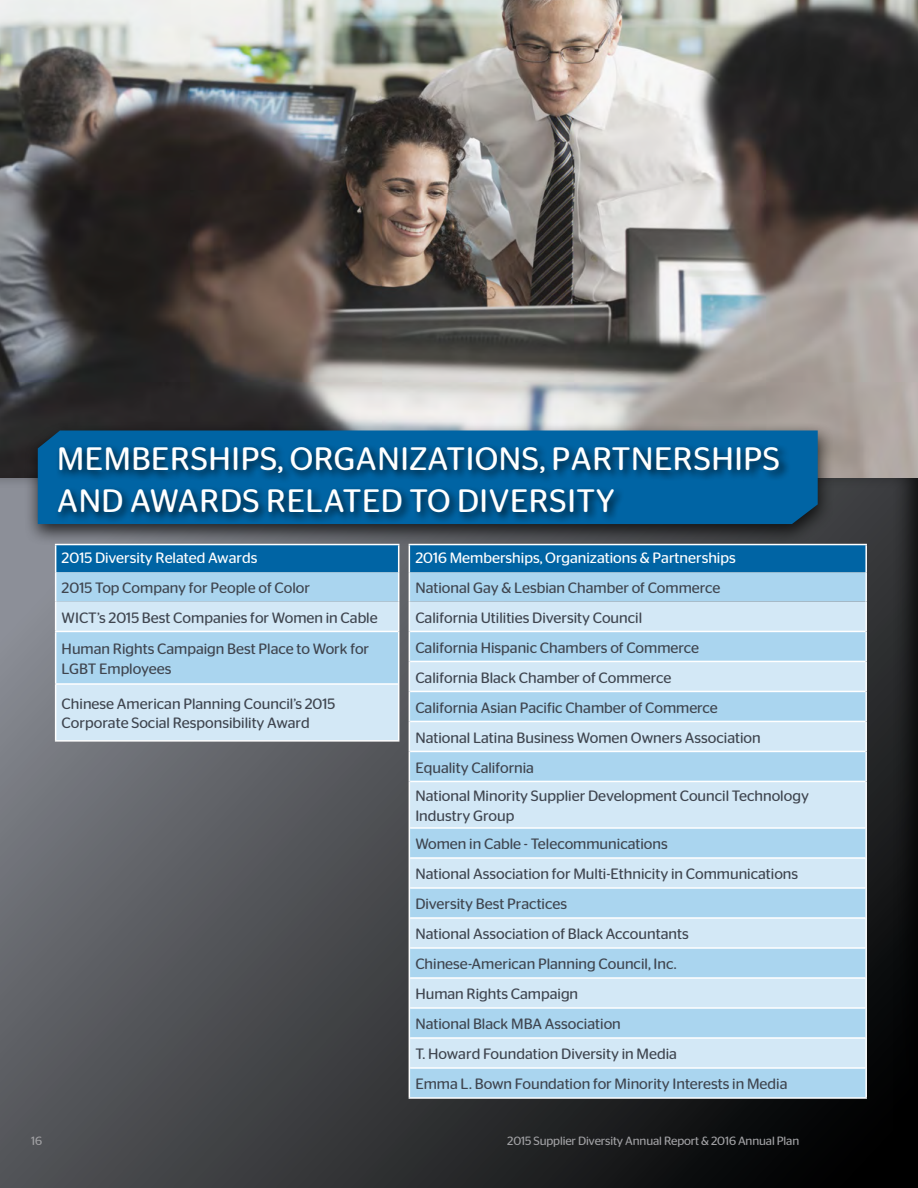
<style>
.page{position:relative;width:918px;height:1188px;background:#fff}
.page>*{position:absolute;margin:0;border:0;box-sizing:border-box;transform-origin:0 0}
.t1{font:32.4px/42.2px "TWC Round";letter-spacing:.02em;color:#fff}
.t2{font:15px/30px "TWC Round";color:#3f454f}
.t3{font:15px "TWC Round";color:#fff}
.t4{font:12px "TWC Round";letter-spacing:-.01em;color:#a1a1a4}
</style>
<div class="page">
<div style="left:0;top:476px;width:918px;height:712px;background:#000;opacity:.75"></div>
<img style="left:0;top:0;width:918px;height:477px">
<div style="left:24px;top:422px;width:811px;height:124px;background:#000;opacity:.75"></div>
<svg style="left:38px;top:430px;width:780px;height:94px;background:#04629e"></svg>
<div style="left:55px;top:443px;width:736px;height:81px;background:#000;opacity:.75"></div>
<div style="left:56px;top:685px;width:342px;height:55px;background:#d3e8f6"></div>
<hr style="left:55px;top:544px;width:344px;height:1px;background:#fff">
<hr style="left:55px;top:683px;width:343px;height:2px;background:#fff">
<hr style="left:55px;top:685px;width:1px;height:55px;background:#fff">
<hr style="left:398px;top:684px;width:1px;height:56px;background:#fff">
<svg style="left:55px;top:545px;width:344px;height:139px;background:#94c4e2"></svg>
<hr style="left:55px;top:740px;width:344px;height:2px;background:#fff">
<div style="left:409px;top:545px;width:457px;height:27px;background:#0064a4"></div>
<div style="left:410px;top:572px;width:455px;height:525px;background:#aad5ef"></div>
<svg style="left:410px;top:601px;width:455px;height:466px;background:#c1dff2"></svg>
<hr style="left:865px;top:572px;width:2px;height:29px;background:#fff">
<hr style="left:865px;top:601px;width:2px;height:30px;background:#fff">
<hr style="left:865px;top:631px;width:2px;height:30px;background:#fff">
<hr style="left:865px;top:661px;width:2px;height:30px;background:#fff">
<hr style="left:865px;top:691px;width:2px;height:30px;background:#fff">
<hr style="left:865px;top:721px;width:2px;height:30px;background:#fff">
<hr style="left:865px;top:751px;width:2px;height:30px;background:#fff">
<hr style="left:865px;top:781px;width:2px;height:47px;background:#fff">
<hr style="left:865px;top:828px;width:2px;height:30px;background:#fff">
<hr style="left:865px;top:858px;width:2px;height:30px;background:#fff">
<hr style="left:865px;top:888px;width:2px;height:30px;background:#fff">
<hr style="left:865px;top:918px;width:2px;height:30px;background:#fff">
<hr style="left:865px;top:948px;width:2px;height:30px;background:#fff">
<hr style="left:865px;top:978px;width:2px;height:30px;background:#fff">
<hr style="left:865px;top:1008px;width:2px;height:30px;background:#fff">
<hr style="left:865px;top:1038px;width:2px;height:30px;background:#fff">
<hr style="left:865px;top:1068px;width:2px;height:29px;background:#fff">
<hr style="left:410px;top:631px;width:455px;height:1px;background:#fff">
<hr style="left:410px;top:661px;width:455px;height:1px;background:#fff">
<hr style="left:410px;top:691px;width:455px;height:1px;background:#fff">
<hr style="left:410px;top:721px;width:455px;height:1px;background:#fff">
<hr style="left:410px;top:751px;width:455px;height:1px;background:#fff">
<hr style="left:410px;top:781px;width:455px;height:1px;background:#fff">
<hr style="left:410px;top:827px;width:455px;height:2px;background:#fff">
<hr style="left:410px;top:857px;width:455px;height:2px;background:#fff">
<hr style="left:410px;top:887px;width:455px;height:2px;background:#fff">
<hr style="left:410px;top:917px;width:455px;height:2px;background:#fff">
<hr style="left:410px;top:947px;width:455px;height:2px;background:#fff">
<hr style="left:410px;top:977px;width:455px;height:2px;background:#fff">
<hr style="left:410px;top:1007px;width:455px;height:2px;background:#fff">
<hr style="left:410px;top:1037px;width:455px;height:2px;background:#fff">
<hr style="left:410px;top:1067px;width:455px;height:2px;background:#fff">
<hr style="left:409px;top:1097px;width:458px;height:2px;background:#fff">
<hr style="left:409px;top:601px;width:1px;height:30px;background:#fff">
<hr style="left:409px;top:631px;width:1px;height:30px;background:#fff">
<hr style="left:409px;top:661px;width:1px;height:30px;background:#fff">
<hr style="left:409px;top:691px;width:1px;height:30px;background:#fff">
<hr style="left:409px;top:721px;width:1px;height:30px;background:#fff">
<hr style="left:409px;top:751px;width:1px;height:30px;background:#fff">
<hr style="left:409px;top:781px;width:1px;height:47px;background:#fff">
<hr style="left:409px;top:828px;width:1px;height:30px;background:#fff">
<hr style="left:409px;top:858px;width:1px;height:30px;background:#fff">
<hr style="left:409px;top:888px;width:1px;height:30px;background:#fff">
<hr style="left:409px;top:918px;width:1px;height:30px;background:#fff">
<hr style="left:409px;top:948px;width:1px;height:30px;background:#fff">
<hr style="left:409px;top:978px;width:1px;height:30px;background:#fff">
<hr style="left:409px;top:1008px;width:1px;height:30px;background:#fff">
<hr style="left:409px;top:1038px;width:1px;height:30px;background:#fff">
<svg style="left:409px;top:1068px;width:1px;height:29px"></svg>
<hr style="left:409px;top:544px;width:458px;height:1px;background:#fff">
<svg style="left:409px;top:545px;width:1px;height:56px"></svg>
<hr style="left:865px;top:545px;width:2px;height:27px;background:#fff">
<h1 class="t1" style="left:57px;top:437px;width:724px">MEMBERSHIPS, ORGANIZATIONS, PARTNERSHIPS<br>AND AWARDS RELATED TO DIVERSITY</h1>
<p class="t3" style="left:62px;top:549px;width:197px">2015 Diversity Related Awards</p>
<p class="t2" style="left:62px;top:572px;width:318px">2015 Top Company for People of Color<br>WICT’s 2015 Best Companies for Women in Cable</p>
<p class="t2" style="left:62px;top:639px;width:309px;line-height:19.5px">Human Rights Campaign Best Place to Work for<br>LGBT Employees</p>
<p class="t2" style="left:62px;top:694px;width:275px;line-height:19.5px">Chinese American Planning Council’s 2015<br>Corporate Social Responsibility Award</p>
<p class="t3" style="left:415px;top:549px;width:322px">2016 Memberships, Organizations &amp; Partnerships</p>
<p class="t2" style="left:415px;top:572px;width:347px">National Gay &amp; Lesbian Chamber of Commerce California Utilities Diversity Council<br>California Hispanic Chambers of Commerce California Black Chamber of Commerce<br>California Asian Pacific Chamber of Commerce National Latina Business Women Owners Association Equality California</p>
<p class="t2" style="left:415px;top:786px;width:395px;line-height:19.5px">National Minority Supplier Development Council Technology<br>Industry Group</p>
<p class="t2" style="left:415px;top:829px;width:384px">Women in Cable - Telecommunications<br>National Association for Multi-Ethnicity in Communications Diversity Best Practices<br>National Association of Black Accountants Chinese-American Planning Council, Inc.<br>Human Rights Campaign<br>National Black MBA Association<br>T. Howard Foundation Diversity in Media<br>Emma L. Bown Foundation for Minority Interests in Media</p>
<p class="t4" style="left:31px;top:1134px;width:13px">16</p>
<p class="t4" style="left:507px;top:1134px;width:293px">2015 Supplier Diversity Annual Report &amp; 2016 Annual Plan</p>
</div>
